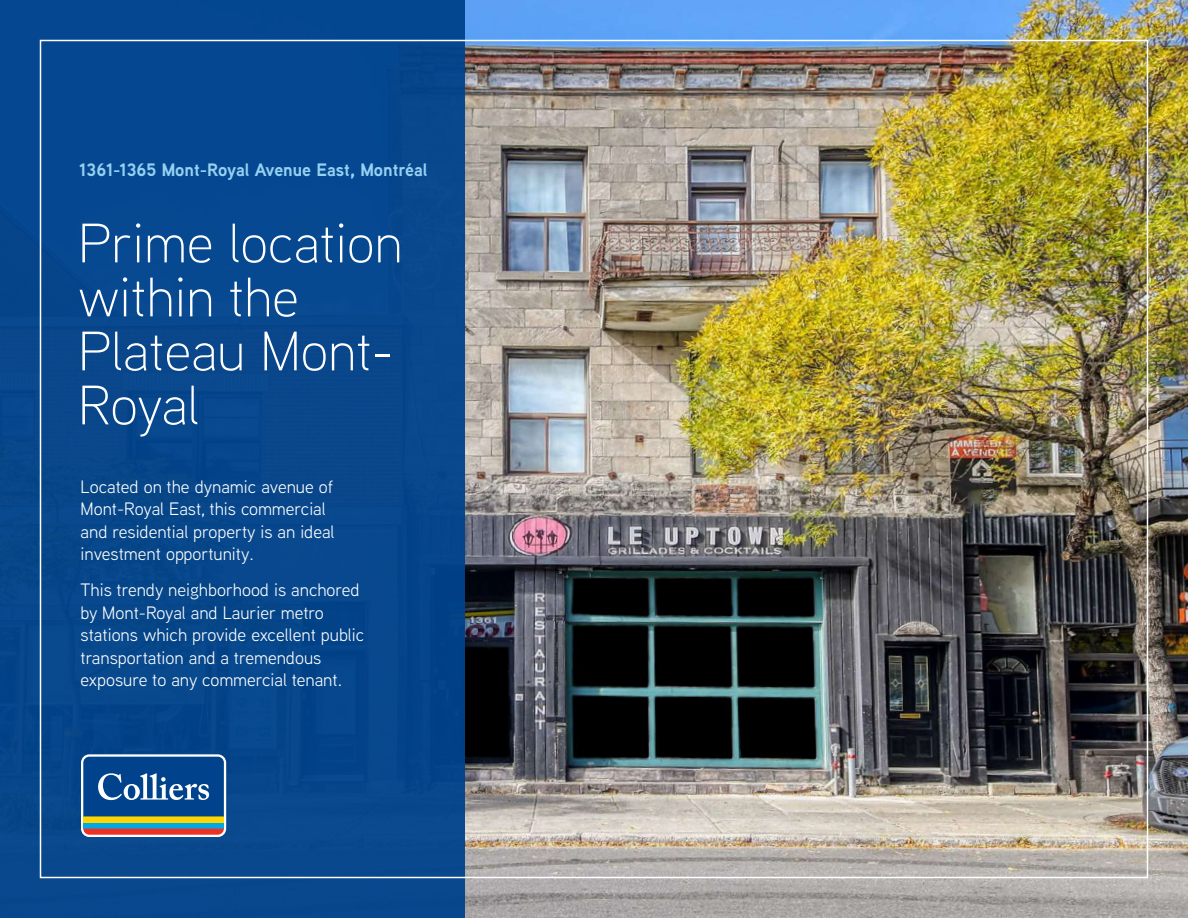
<style>
.page{position:relative;width:1188px;height:918px;background:#fff}
.page>*{position:absolute;margin:0;border:0;box-sizing:border-box;transform-origin:0 0}
.t1{font:300 55.5px/54px "Aaux Next";color:#fff}
.t2{font:18px/22.5px "Aaux Next";color:#fff}
.t3{font:700 18px "Aaux Next";color:#96d1f2}
</style>
<div class="page">
<img style="left:464px;top:0;width:724px;height:918px">
<div style="left:0;top:0;width:464px;height:918px;background:#07488d"></div>
<svg style="left:81px;top:754px;width:145px;height:83px"></svg>
<div style="left:83px;top:823px;width:141px;height:6px;background:#00a8e4"></div>
<div style="left:83px;top:816px;width:141px;height:7px;background:#ffd600"></div>
<svg style="left:83px;top:829px;width:141px;height:6px"></svg>
<svg style="left:83px;top:757px;width:141px;height:59px"></svg>
<p class="t3" style="left:79px;top:157px;width:349px">1361-1365 Mont-Royal Avenue East, Montréal</p>
<h1 class="t1" style="left:78px;top:214px;width:326px">Prime location within the<br>Plateau Mont-<br>Royal</h1>
<p class="t2" style="left:81px;top:474px;width:255px">Located on the dynamic avenue of<br>Mont-Royal East, this commercial and residential property is an ideal investment opportunity.</p>
<p class="t2" style="left:81px;top:578px;width:285px">This trendy neighborhood is anchored by Mont-Royal and Laurier metro stations which provide excellent public transportation and a tremendous exposure to any commercial tenant.</p>
</div>
